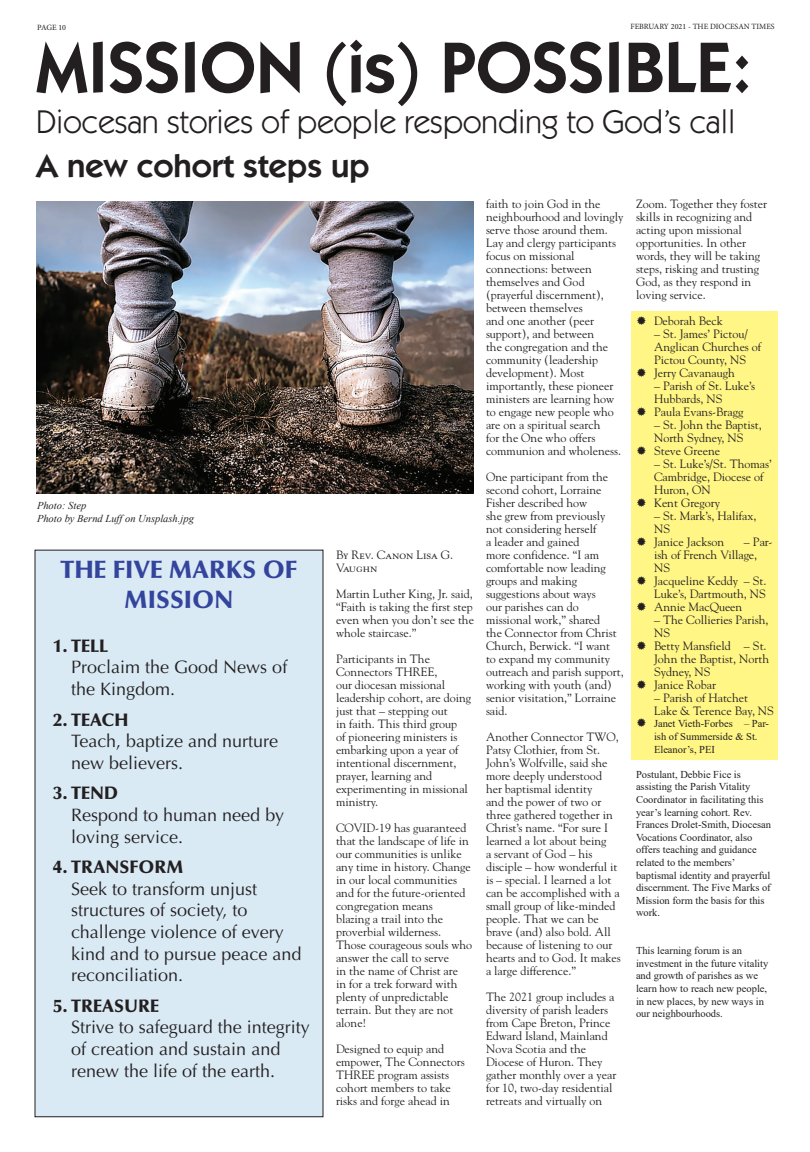
<style>
.page{position:relative;width:810px;height:1152px;background:#fff}
.page>*{position:absolute;margin:0;border:0;box-sizing:border-box;transform-origin:0 0}
.t1{font:600 72px "ITC Kabel Std";color:#231f20}
.t2{font:33px "ITC Kabel Std";color:#231f20}
.t3{font:600 33px "ITC Kabel Std";color:#231f20}
.t4{font:900 25px/30px "Optima LT Std";color:#34449c;text-align:center}
.t5{font:18px/21.6px "Optima LT Std";color:#231f20}
.t6{font:900 18px "Optima LT Std";color:#231f20}
.t7{font:12px/13px "Goudy Std";color:#231f20}
.t8{font:10.5px/12.6px "Times New Roman";color:#231f20}
.t9{font:italic 10.5px/12.6px "Times New Roman";color:#231f20}
.t10{font:8px "Minion Pro";color:#231f20}
</style>
<div class="page">
<div style="left:632px;top:311px;width:146px;height:60px;background:#fff685"></div>
<div style="left:632px;top:363px;width:146px;height:47px;background:#fff685"></div>
<div style="left:632px;top:402px;width:146px;height:47px;background:#fff685"></div>
<div style="left:632px;top:441px;width:146px;height:60px;background:#fff685"></div>
<div style="left:632px;top:493px;width:146px;height:47px;background:#fff685"></div>
<div style="left:632px;top:532px;width:146px;height:47px;background:#fff685"></div>
<div style="left:632px;top:571px;width:146px;height:34px;background:#fff685"></div>
<div style="left:632px;top:597px;width:146px;height:47px;background:#fff685"></div>
<div style="left:632px;top:636px;width:146px;height:47px;background:#fff685"></div>
<div style="left:632px;top:675px;width:146px;height:47px;background:#fff685"></div>
<div style="left:632px;top:716px;width:146px;height:43px;background:#fff685"></div>
<img style="left:36px;top:202px;width:438px;height:291px">
<div style="left:35px;top:550px;width:288px;height:567px;background:#d9eaf5"></div>
<p class="t10" style="left:37px;top:24px;width:30px">PAGE 10</p>
<p class="t10" style="left:630px;top:24px;width:146px">FEBRUARY 2021 - THE DIOCESAN TIMES</p>
<h1 class="t1" style="left:36px;top:41px;width:718px">MISSION (is) POSSIBLE:</h1>
<h2 class="t2" style="left:36px;top:110px;width:701px">Diocesan stories of people responding to God’s call</h2>
<h2 class="t3" style="left:36px;top:153px;width:335px">A new cohort steps up</h2>
<p class="t9" style="left:37px;top:499px;width:158px">Photo: Step<br>Photo by Bernd Luff on Unsplash.jpg</p>
<h3 class="t4" style="left:61px;top:555px;width:238px">THE FIVE MARKS OF<br>MISSION</h3>
<h3 class="t6" style="left:53px;top:637px;width:57px">1. TELL</h3>
<h3 class="t5" style="left:71px;top:657px;width:218px">Proclaim the Good News of the Kingdom.</h3>
<h3 class="t6" style="left:53px;top:711px;width:77px">2. TEACH</h3>
<h3 class="t5" style="left:71px;top:731px;width:208px">Teach, baptize and nurture new believers.</h3>
<h3 class="t6" style="left:53px;top:784px;width:67px">3. TEND</h3>
<h3 class="t5" style="left:71px;top:805px;width:214px">Respond to human need by loving service.</h3>
<h3 class="t6" style="left:53px;top:858px;width:132px">4. TRANSFORM</h3>
<h3 class="t5" style="left:71px;top:879px;width:232px">Seek to transform unjust structures of society, to challenge violence of every kind and to pursue peace and reconciliation.</h3>
<h3 class="t6" style="left:53px;top:997px;width:108px">5. TREASURE</h3>
<h3 class="t5" style="left:71px;top:1017px;width:240px">Strive to safeguard the integrity of creation and sustain and renew the life of the earth.</h3>
<p class="t7" style="left:336px;top:549px;width:119px">By Rev. Canon Lisa G.<br>Vaughn</p>
<p class="t7" style="left:336px;top:588px;width:139px">Martin Luther King, Jr. said, “Faith is taking the first step even when you don’t see the whole staircase.”</p>
<p class="t7" style="left:336px;top:653px;width:137px">Participants in The<br>Connectors THREE,<br>our diocesan missional leadership cohort, are doing just that – stepping out<br>in faith. This third group<br>of pioneering ministers is embarking upon a year of intentional discernment, prayer, learning and experimenting in missional ministry.</p>
<p class="t7" style="left:336px;top:822px;width:138px">COVID-19 has guaranteed that the landscape of life in our communities is unlike any time in history. Change in our local communities and for the future-oriented congregation means<br>blazing a trail into the proverbial wilderness.<br>Those courageous souls who answer the call to serve<br>in the name of Christ are<br>in for a trek forward with plenty of unpredictable terrain. But they are not alone!</p>
<p class="t7" style="left:336px;top:1043px;width:130px">Designed to equip and empower, The Connectors<br>THREE program assists cohort members to take risks and forge ahead in</p>
<p class="t7" style="left:486px;top:198px;width:139px">faith to join God in the neighbourhood and lovingly serve those around them.<br>Lay and clergy participants focus on missional connections: between themselves and God (prayerful discernment), between themselves<br>and one another (peer support), and between<br>the congregation and the community (leadership development). Most importantly, these pioneer ministers are learning how to engage new people who are on a spiritual search<br>for the One who offers communion and wholeness.</p>
<p class="t7" style="left:486px;top:471px;width:139px">One participant from the second cohort, Lorraine<br>Fisher described how<br>she grew from previously not considering herself<br>a leader and gained<br>more confidence. “I am comfortable now leading groups and making suggestions about ways<br>our parishes can do missional work,” shared<br>the Connector from Christ<br>Church, Berwick. “I want<br>to expand my community outreach and parish support, working with youth (and) senior visitation,” Lorraine said.</p>
<p class="t7" style="left:486px;top:731px;width:136px">Another Connector TWO,<br>Patsy Clothier, from St.<br>John’s Wolfville, said she more deeply understood her baptismal identity<br>and the power of two or three gathered together in<br>Christ’s name. “For sure I learned a lot about being<br>a servant of God – his disciple – how wonderful it is – special. I learned a lot can be accomplished with a small group of like-minded people. That we can be brave (and) also bold. All because of listening to our hearts and to God. It makes a large difference.”</p>
<p class="t7" style="left:486px;top:991px;width:132px">The 2021 group includes a diversity of parish leaders from Cape Breton, Prince<br>Edward Island, Mainland<br>Nova Scotia and the<br>Diocese of Huron. They gather monthly over a year for 10, two-day residential retreats and virtually on</p>
<p class="t7" style="left:636px;top:198px;width:133px">Zoom. Together they foster skills in recognizing and acting upon missional opportunities. In other words, they will be taking steps, risking and trusting<br>God, as they respond in loving service.</p>
<p class="t7" style="left:654px;top:315px;width:70px">Deborah Beck</p>
<p class="t7" style="left:654px;top:328px;width:110px">– St. James’ Pictou/<br>Anglican Churches of<br>Pictou County, NS<br>Jerry Cavanaugh</p>
<p class="t7" style="left:654px;top:380px;width:102px">– Parish of St. Luke’s<br>Hubbards, NS<br>Paula Evans-Bragg</p>
<p class="t7" style="left:654px;top:419px;width:109px">– St. John the Baptist,<br>North Sydney, NS<br>Steve Greene</p>
<p class="t7" style="left:654px;top:458px;width:119px">– St. Luke’s/St. Thomas’<br>Cambridge, Diocese of<br>Huron, ON<br>Kent Gregory</p>
<p class="t7" style="left:654px;top:510px;width:104px">– St. Mark’s, Halifax,<br>NS<br>Janice Jackson</p>
<p class="t7" style="left:654px;top:536px;width:120px;text-indent:90px">– Par&shy;ish of French Village,<br>NS<br>Jacqueline Keddy – St.<br>Luke’s, Dartmouth, NS<br>Annie MacQueen</p>
<p class="t7" style="left:654px;top:614px;width:117px">– The Collieries Parish,<br>NS<br>Betty Mansfield – St.<br>John the Baptist, North<br>Sydney, NS<br>Janice Robar</p>
<p class="t7" style="left:654px;top:692px;width:122px">– Parish of Hatchet<br>Lake &amp; Terence Bay, NS</p>
<p class="t8" style="left:654px;top:718px;width:117px">Janet Vieth-Forbes – Par&shy;ish of Summerside &amp; St.<br>Eleanor’s, PEI</p>
<p class="t8" style="left:636px;top:768px;width:137px">Postulant, Debbie Fice is assisting the Parish Vitality<br>Coordinator in facilitating this year’s learning cohort. Rev.<br>Frances Drolet-Smith, Diocesan<br>Vocations Coordinator, also offers teaching and guidance related to the members’ baptismal identity and prayerful discernment. The Five Marks of<br>Mission form the basis for this work.</p>
<p class="t8" style="left:636px;top:944px;width:134px">This learning forum is an investment in the future vitality and growth of parishes as we learn how to reach new people, in new places, by new ways in our neighbourhoods.</p>
</div>
